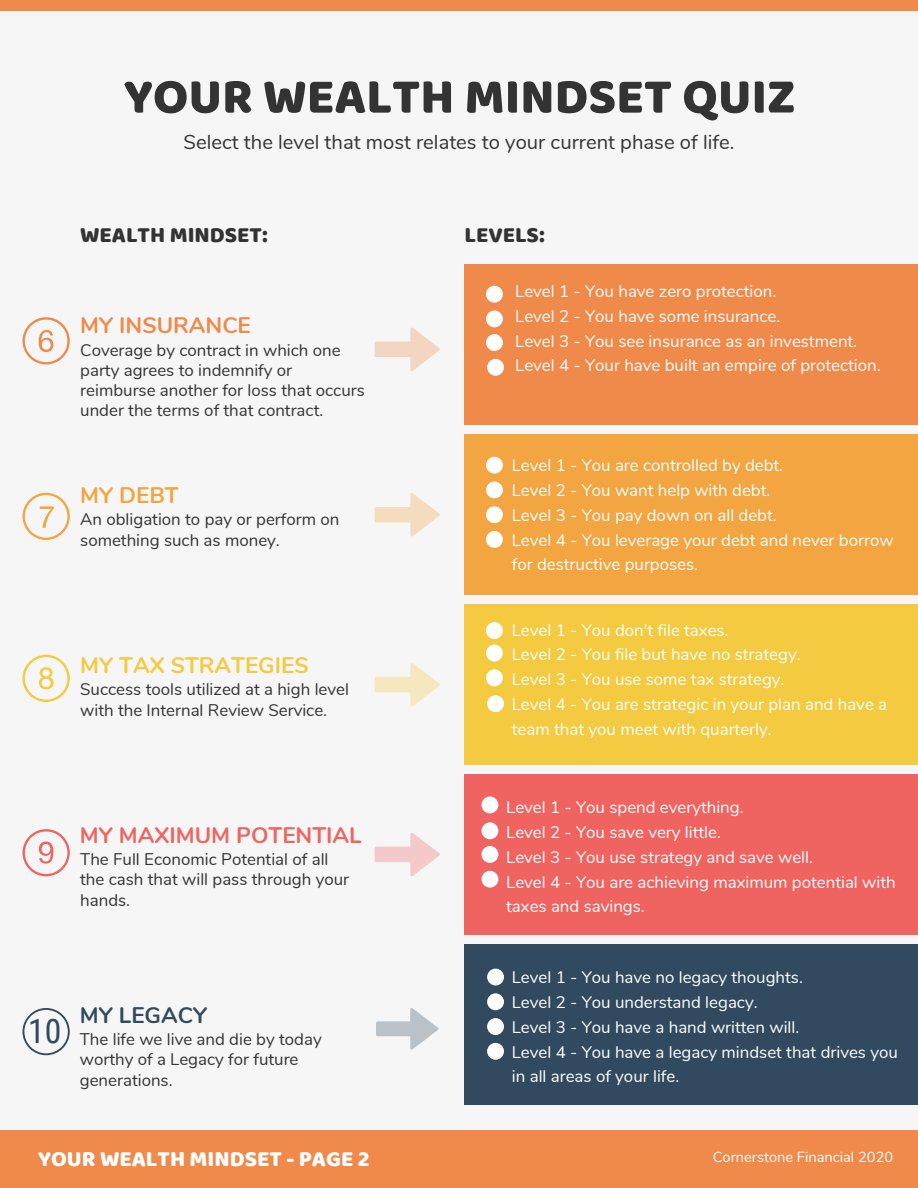
<style>
.page{position:relative;width:918px;height:1188px;background:#f6f6f6}
.page>*{position:absolute;margin:0;border:0;box-sizing:border-box;transform-origin:0 0}
.t1{font:50.7px "Baloo Thambi";color:#333}
.t2{font:33.75px "Roboto Condensed";color:#324a5f}
.t3{font:22.5px "Baloo Thambi";color:#fff}
.t4{font:22.5px "Baloo Thambi";color:#333}
.t5{font:700 22.5px "Nunito";color:#ef6461}
.t6{font:700 22.5px "Nunito";color:#f3ca40}
.t7{font:700 22.5px "Nunito";color:#f08a4b}
.t8{font:700 22.5px "Nunito";color:#324a5f}
.t9{font:700 22.5px "Nunito";color:#f2a541}
.t10{font:20.25px "Nunito";color:#333}
.t11{font:16.8px/24.8px "Nunito";color:#fff}
.t12{font:16.8px/20.2px "Nunito";color:#333}
.t13{font:14.7px "Nunito";color:#fff}
</style>
<div class="page">
<div style="left:0;top:1131px;width:918px;height:57px;background:#f08a4b"></div>
<svg style="left:375px;top:327px;width:65px;height:44px"></svg>
<div style="left:465px;top:264px;width:453px;height:161px;background:#f08a4b"></div>
<div style="left:465px;top:434px;width:453px;height:161px;background:#f2a541"></div>
<div style="left:465px;top:604px;width:453px;height:161px;background:#f3ca40"></div>
<div style="left:465px;top:774px;width:453px;height:161px;background:#ef6461"></div>
<div style="left:465px;top:944px;width:453px;height:161px;background:#324a5f"></div>
<svg style="left:375px;top:493px;width:65px;height:43px"></svg>
<svg style="left:375px;top:663px;width:65px;height:43px"></svg>
<svg style="left:376px;top:1008px;width:62px;height:42px"></svg>
<svg style="left:375px;top:833px;width:65px;height:43px"></svg>
<div style="left:486px;top:286px;width:17px;height:17px;background:#fff;border-radius:50%"></div>
<div style="left:486px;top:310px;width:17px;height:17px;background:#fff;border-radius:50%"></div>
<div style="left:486px;top:334px;width:17px;height:17px;background:#fff;border-radius:50%"></div>
<div style="left:486px;top:457px;width:17px;height:17px;background:#fff;border-radius:50%"></div>
<div style="left:486px;top:481px;width:17px;height:17px;background:#fff;border-radius:50%"></div>
<div style="left:486px;top:506px;width:17px;height:17px;background:#fff;border-radius:50%"></div>
<div style="left:486px;top:531px;width:17px;height:17px;background:#fff;border-radius:50%"></div>
<div style="left:486px;top:622px;width:17px;height:17px;background:#fff;border-radius:50%"></div>
<div style="left:486px;top:645px;width:17px;height:16px;background:#fff;border-radius:50%"></div>
<div style="left:486px;top:669px;width:17px;height:17px;background:#fff;border-radius:50%"></div>
<div style="left:487px;top:695px;width:17px;height:17px;background:#fff;border-radius:50%"></div>
<div style="left:482px;top:796px;width:16px;height:17px;background:#fff;border-radius:50%"></div>
<div style="left:482px;top:822px;width:16px;height:17px;background:#fff;border-radius:50%"></div>
<div style="left:482px;top:846px;width:16px;height:17px;background:#fff;border-radius:50%"></div>
<div style="left:482px;top:871px;width:16px;height:17px;background:#fff;border-radius:50%"></div>
<div style="left:487px;top:969px;width:17px;height:16px;background:#fff;border-radius:50%"></div>
<div style="left:487px;top:993px;width:17px;height:17px;background:#fff;border-radius:50%"></div>
<div style="left:487px;top:1018px;width:17px;height:17px;background:#fff;border-radius:50%"></div>
<div style="left:487px;top:1043px;width:17px;height:17px;background:#fff;border-radius:50%"></div>
<div style="left:0;top:0;width:918px;height:10px;background:#f08a4b"></div>
<svg style="left:22px;top:317px;width:48px;height:47px"></svg>
<svg style="left:22px;top:493px;width:48px;height:47px"></svg>
<svg style="left:22px;top:655px;width:48px;height:47px"></svg>
<svg style="left:22px;top:829px;width:48px;height:47px"></svg>
<svg style="left:22px;top:1008px;width:48px;height:47px"></svg>
<div style="left:487px;top:359px;width:17px;height:17px;background:#fff;border-radius:50%"></div>
<h1 class="t1" style="left:124px;top:59px;width:673px">YOUR WEALTH MINDSET QUIZ</h1>
<p class="t10" style="left:184px;top:127px;width:552px">Select the level that most relates to your current phase of life.</p>
<h3 class="t4" style="left:80px;top:218px;width:189px">WEALTH MINDSET:</h3>
<h3 class="t4" style="left:465px;top:218px;width:82px">LEVELS:</h3>
<h3 class="t7" style="left:80px;top:309px;width:172px">MY INSURANCE</h3>
<p class="t12" style="left:80px;top:339px;width:286px">Coverage by contract in which one party agrees to indemnify or reimburse another for loss that occurs under the terms of that contract.</p>
<h3 class="t9" style="left:80px;top:478px;width:100px">MY DEBT</h3>
<p class="t12" style="left:80px;top:508px;width:261px">An obligation to pay or perform on something such as money.</p>
<h3 class="t6" style="left:80px;top:648px;width:230px">MY TAX STRATEGIES</h3>
<p class="t12" style="left:80px;top:678px;width:270px">Success tools utilized at a high level with the Internal Review Service.</p>
<h3 class="t5" style="left:80px;top:818px;width:283px">MY MAXIMUM POTENTIAL</h3>
<p class="t12" style="left:80px;top:848px;width:271px">The Full Economic Potential of all the cash that will pass through your hands.</p>
<h2 class="t2" style="left:28px;top:1007px;width:35px">10</h2>
<h3 class="t8" style="left:80px;top:998px;width:129px">MY LEGACY</h3>
<p class="t12" style="left:80px;top:1028px;width:243px">The life we live and die by today worthy of a Legacy for future generations.</p>
<p class="t11" style="left:515px;top:278px;width:367px">Level 1 - You have zero protection.<br>Level 2 - You have some insurance.<br>Level 3 - You see insurance as an investment.<br>Level 4 - Your have built an empire of protection.</p>
<p class="t11" style="left:512px;top:452px;width:383px">Level 1 - You are controlled by debt.<br>Level 2 - You want help with debt.<br>Level 3 - You pay down on all debt.<br>Level 4 - You leverage your debt and never borrow for destructive purposes.</p>
<p class="t11" style="left:512px;top:616px;width:377px">Level 1 - You don't file taxes.<br>Level 2 - You file but have no strategy.<br>Level 3 - You use some tax strategy.<br>Level 4 - You are strategic in your plan and have a team that you meet with quarterly.</p>
<p class="t11" style="left:506px;top:794px;width:391px">Level 1 - You spend everything.<br>Level 2 - You save very little.<br>Level 3 - You use strategy and save well.<br>Level 4 - You are achieving maximum potential with taxes and savings.</p>
<p class="t11" style="left:512px;top:964px;width:388px">Level 1 - You have no legacy thoughts.<br>Level 2 - You understand legacy.<br>Level 3 - You have a hand written will.<br>Level 4 - You have a legacy mindset that drives you in all areas of your life.</p>
<h3 class="t3" style="left:38px;top:1142px;width:333px">YOUR WEALTH MINDSET - PAGE 2</h3>
<p class="t13" style="left:713px;top:1146px;width:182px">Cornerstone Financial 2020</p>
</div>
